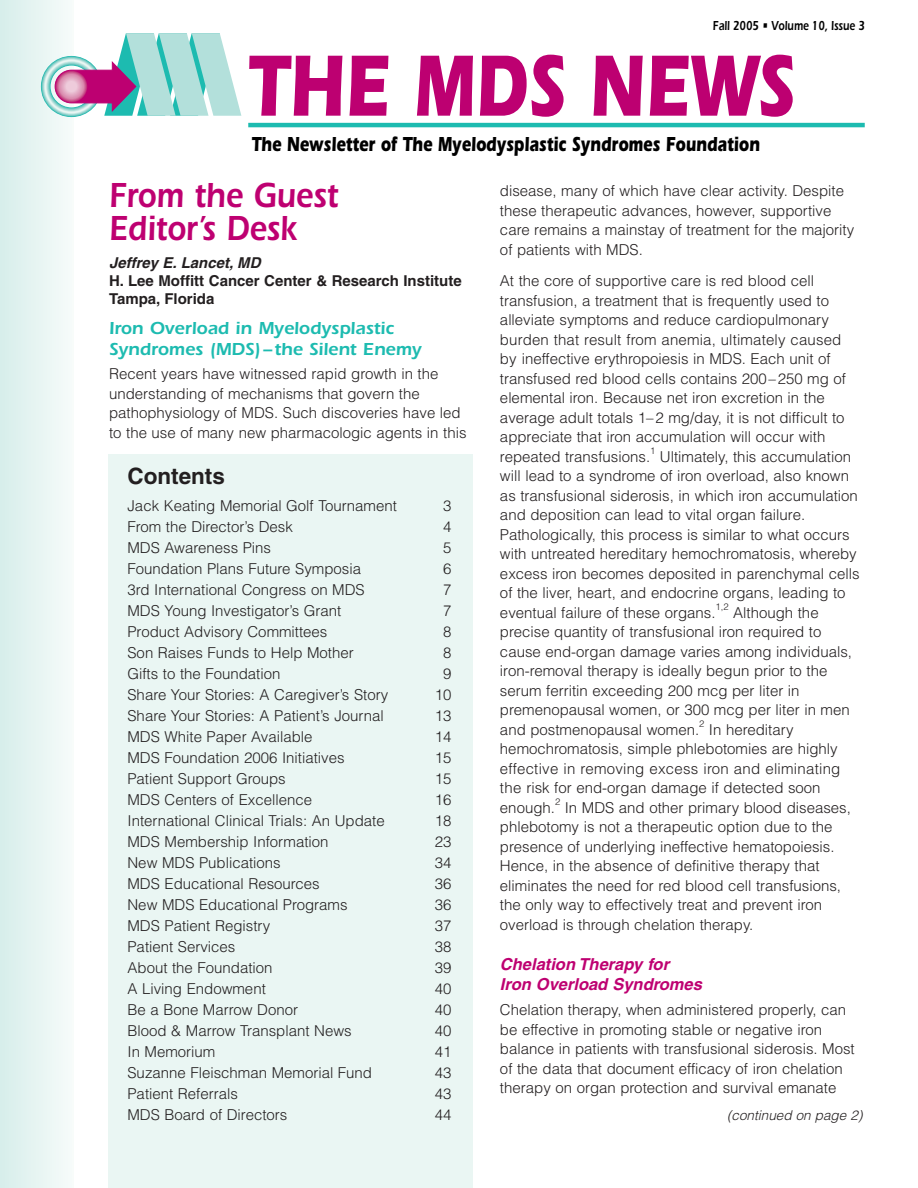
<style>
.page{position:relative;width:918px;height:1188px;background:#fff}
.page>*{position:absolute;margin:0;border:0;box-sizing:border-box;transform-origin:0 0}
.t1{font:700 89.85px "Itc Eras";color:#bd0071;scale:.75 1}
.t2{font:600 36px/33px "Itc Eras";color:#be0071;scale:.85 1}
.t3{font:700 22.5px "Helvetica";color:#231f20}
.t4{font:700 21px "Itc Eras";color:#000;scale:.75 1}
.t5{font:600 18px/21px "Itc Eras";color:#1dbbb0}
.t6{font:italic 700 16.5px/19.5px "Helvetica";color:#be0071}
.t7{font:300 15px/19.5px "Helvetica";color:#231f20}
.t8{font:700 15px/18px "Helvetica";color:#231f20}
.t9{font:italic 700 15px "Helvetica";color:#231f20}
.t10{font:600 13.5px "Itc Eras";color:#000;scale:.75 1}
.t11{font:italic 300 13.5px "Helvetica";color:#231f20}
.t12{font:300 9.3px "Helvetica";color:#231f20}
</style>
<div class="page">
<div style="left:0;top:0;width:73px;height:1188px;background:linear-gradient(to right,#d7eeeb,#f7fbfa)"></div>
<hr style="left:248px;top:123px;width:617px;height:4px;background:#1dbbb0">
<div style="left:108px;top:455px;width:365px;height:733px;background:#eaf6f3"></div>
<svg style="left:40px;top:33px;width:201px;height:85px"></svg>
<svg style="left:56px;top:71px;width:31px;height:31px"></svg>
<svg style="left:57px;top:72px;width:29px;height:29px"></svg>
<svg style="left:58px;top:73px;width:27px;height:27px"></svg>
<div style="left:59px;top:74px;width:25px;height:25px;background:#da89ae;border-radius:50%"></div>
<div style="left:60px;top:75px;width:23px;height:23px;background:#dd95b5;border-radius:50%"></div>
<div style="left:61px;top:76px;width:21px;height:21px;background:#df9bba;border-radius:50%"></div>
<div style="left:61px;top:77px;width:21px;height:20px;background:#e1a1be;border-radius:50%"></div>
<div style="left:62px;top:77px;width:19px;height:19px;background:#e2a7c2;border-radius:50%"></div>
<div style="left:63px;top:78px;width:17px;height:17px;background:#e6b2c9;border-radius:50%"></div>
<div style="left:64px;top:79px;width:15px;height:15px;background:#e8b8ce;border-radius:50%"></div>
<div style="left:65px;top:80px;width:13px;height:13px;background:#ebc5d6;border-radius:50%"></div>
<div style="left:66px;top:81px;width:11px;height:11px;background:#eecbdb;border-radius:50%"></div>
<p class="t10" style="left:713px;top:21px;width:204px">Fall 2005 • Volume 10, Issue 3</p>
<h1 class="t1" style="left:248px;top:56px;width:731px">THE MDS NEWS</h1>
<h3 class="t4" style="left:252px;top:137px;width:679px">The Newsletter of The Myelodysplastic Syndromes Foundation</h3>
<h2 class="t2" style="left:109px;top:182px;width:271px">From the Guest<br>Editor’s Desk</h2>
<p class="t9" style="left:109px;top:257px;width:153px">Jeffrey E. Lancet, MD</p>
<p class="t8" style="left:109px;top:273px;width:354px">H. Lee Moffitt Cancer Center &amp; Research Institute<br>Tampa, Florida</p>
<p class="t5" style="left:109px;top:320px;width:314px">Iron Overload in Myelodysplastic<br>Syndromes (MDS)–the Silent Enemy</p>
<p class="t7" style="left:109px;top:366px;width:359px">Recent years have witnessed rapid growth in the understanding of mechanisms that govern the pathophysiology of MDS. Such discoveries have led to the use of many new pharmacologic agents in this</p>
<p class="t7" style="left:500px;top:182px;width:356px">disease, many of which have clear activity. Despite these therapeutic advances, however, supportive care remains a mainstay of treatment for the majority of patients with MDS.</p>
<p class="t7" style="left:500px;top:272px;width:348px">At the core of supportive care is red blood cell transfusion, a treatment that is frequently used to alleviate symptoms and reduce cardiopulmonary burden that result from anemia, ultimately caused by ineffective erythropoiesis in MDS. Each unit of transfused red blood cells contains 200–250 mg of elemental iron. Because net iron excretion in the average adult totals 1–2 mg/day, it is not difficult to appreciate that iron accumulation will occur with repeated transfusions.</p>
<p class="t12" style="left:650px;top:447px;width:7px">1</p>
<p class="t7" style="left:500px;top:448px;width:361px;text-indent:160px">Ultimately, this accumulation will lead to a syndrome of iron overload, also known as transfusional siderosis, in which iron accumulation and deposition can lead to vital organ failure.<br>Pathologically, this process is similar to what occurs with untreated hereditary hemochromatosis, whereby excess iron becomes deposited in parenchymal cells of the liver, heart, and endocrine organs, leading to eventual failure of these organs.</p>
<h3 class="t3" style="left:128px;top:468px;width:99px">Contents</h3>
<p class="t7" style="left:128px;top:497px;width:271px">Jack Keating Memorial Golf Tournament</p>
<p class="t7" style="left:443px;top:497px;width:10px">3</p>
<p class="t7" style="left:128px;top:518px;width:167px">From the Director’s Desk</p>
<p class="t7" style="left:443px;top:518px;width:10px">4</p>
<p class="t7" style="left:128px;top:539px;width:145px">MDS Awareness Pins</p>
<p class="t7" style="left:443px;top:539px;width:10px">5</p>
<p class="t7" style="left:128px;top:560px;width:235px">Foundation Plans Future Symposia</p>
<p class="t7" style="left:443px;top:560px;width:10px">6</p>
<p class="t7" style="left:128px;top:581px;width:239px">3rd International Congress on MDS</p>
<p class="t7" style="left:443px;top:581px;width:10px">7</p>
<p class="t7" style="left:128px;top:602px;width:215px">MDS Young Investigator’s Grant</p>
<p class="t7" style="left:443px;top:602px;width:10px">7</p>
<p class="t7" style="left:128px;top:623px;width:201px">Product Advisory Committees</p>
<p class="t7" style="left:443px;top:623px;width:10px">8</p>
<p class="t7" style="left:128px;top:644px;width:228px">Son Raises Funds to Help Mother</p>
<p class="t7" style="left:443px;top:644px;width:10px">8</p>
<p class="t7" style="left:128px;top:665px;width:154px">Gifts to the Foundation</p>
<p class="t7" style="left:443px;top:665px;width:10px">9</p>
<p class="t7" style="left:128px;top:686px;width:262px">Share Your Stories: A Caregiver’s Story</p>
<p class="t7" style="left:435px;top:686px;width:18px">10</p>
<p class="t7" style="left:128px;top:707px;width:258px">Share Your Stories: A Patient’s Journal</p>
<p class="t7" style="left:435px;top:707px;width:18px">13</p>
<p class="t7" style="left:128px;top:728px;width:187px">MDS White Paper Available</p>
<p class="t7" style="left:435px;top:728px;width:18px">14</p>
<p class="t7" style="left:128px;top:749px;width:219px">MDS Foundation 2006 Initiatives</p>
<p class="t7" style="left:435px;top:749px;width:18px">15</p>
<p class="t7" style="left:128px;top:770px;width:160px">Patient Support Groups</p>
<p class="t7" style="left:435px;top:770px;width:18px">15</p>
<p class="t7" style="left:128px;top:791px;width:186px">MDS Centers of Excellence</p>
<p class="t7" style="left:435px;top:791px;width:18px">16</p>
<p class="t7" style="left:128px;top:812px;width:259px">International Clinical Trials: An Update</p>
<p class="t7" style="left:435px;top:812px;width:18px">18</p>
<p class="t7" style="left:128px;top:833px;width:203px">MDS Membership Information</p>
<p class="t7" style="left:435px;top:833px;width:18px">23</p>
<p class="t7" style="left:128px;top:854px;width:155px">New MDS Publications</p>
<p class="t7" style="left:435px;top:854px;width:18px">34</p>
<p class="t7" style="left:128px;top:875px;width:194px">MDS Educational Resources</p>
<p class="t7" style="left:435px;top:875px;width:18px">36</p>
<p class="t7" style="left:128px;top:896px;width:222px">New MDS Educational Programs</p>
<p class="t7" style="left:435px;top:896px;width:18px">36</p>
<p class="t7" style="left:128px;top:917px;width:144px">MDS Patient Registry</p>
<p class="t7" style="left:435px;top:917px;width:18px">37</p>
<p class="t7" style="left:128px;top:938px;width:109px">Patient Services</p>
<p class="t7" style="left:435px;top:938px;width:18px">38</p>
<p class="t7" style="left:128px;top:959px;width:147px">About the Foundation</p>
<p class="t7" style="left:435px;top:959px;width:18px">39</p>
<p class="t7" style="left:128px;top:980px;width:140px">A Living Endowment</p>
<p class="t7" style="left:435px;top:980px;width:18px">40</p>
<p class="t7" style="left:128px;top:1001px;width:172px">Be a Bone Marrow Donor</p>
<p class="t7" style="left:435px;top:1001px;width:18px">40</p>
<p class="t7" style="left:128px;top:1022px;width:226px">Blood &amp; Marrow Transplant News</p>
<p class="t7" style="left:435px;top:1022px;width:18px">40</p>
<p class="t7" style="left:128px;top:1043px;width:89px">In Memorium</p>
<p class="t7" style="left:435px;top:1043px;width:18px">41</p>
<p class="t7" style="left:128px;top:1064px;width:246px">Suzanne Fleischman Memorial Fund</p>
<p class="t7" style="left:435px;top:1064px;width:18px">43</p>
<p class="t7" style="left:128px;top:1085px;width:112px">Patient Referrals</p>
<p class="t7" style="left:435px;top:1085px;width:18px">43</p>
<p class="t7" style="left:128px;top:1106px;width:161px">MDS Board of Directors</p>
<p class="t7" style="left:435px;top:1106px;width:18px">44</p>
<p class="t11" style="left:727px;top:1111px;width:137px">(continued on page 2)</p>
<p class="t12" style="left:716px;top:603px;width:15px">1,2</p>
<p class="t7" style="left:500px;top:604px;width:354px;text-indent:233px">Although the precise quantity of transfusional iron required to cause end-organ damage varies among individuals, iron-removal therapy is ideally begun prior to the serum ferritin exceeding 200 mcg per liter in premenopausal women, or 300 mcg per liter in men and postmenopausal women.</p>
<p class="t12" style="left:699px;top:720px;width:7px">2</p>
<p class="t7" style="left:500px;top:721px;width:342px;text-indent:209px">In hereditary hemochromatosis, simple phlebotomies are highly effective in removing excess iron and eliminating the risk for end-organ damage if detected soon enough.</p>
<p class="t12" style="left:555px;top:798px;width:7px">2</p>
<p class="t7" style="left:500px;top:799px;width:352px;text-indent:65px">In MDS and other primary blood diseases, phlebotomy is not a therapeutic option due to the presence of underlying ineffective hematopoiesis.<br>Hence, in the absence of definitive therapy that eliminates the need for red blood cell transfusions, the only way to effectively treat and prevent iron overload is through chelation therapy.</p>
<p class="t6" style="left:500px;top:956px;width:203px">Chelation Therapy for<br>Iron Overload Syndromes</p>
<p class="t7" style="left:500px;top:1001px;width:356px">Chelation therapy, when administered properly, can be effective in promoting stable or negative iron balance in patients with transfusional siderosis. Most of the data that document efficacy of iron chelation therapy on organ protection and survival emanate</p>
</div>
